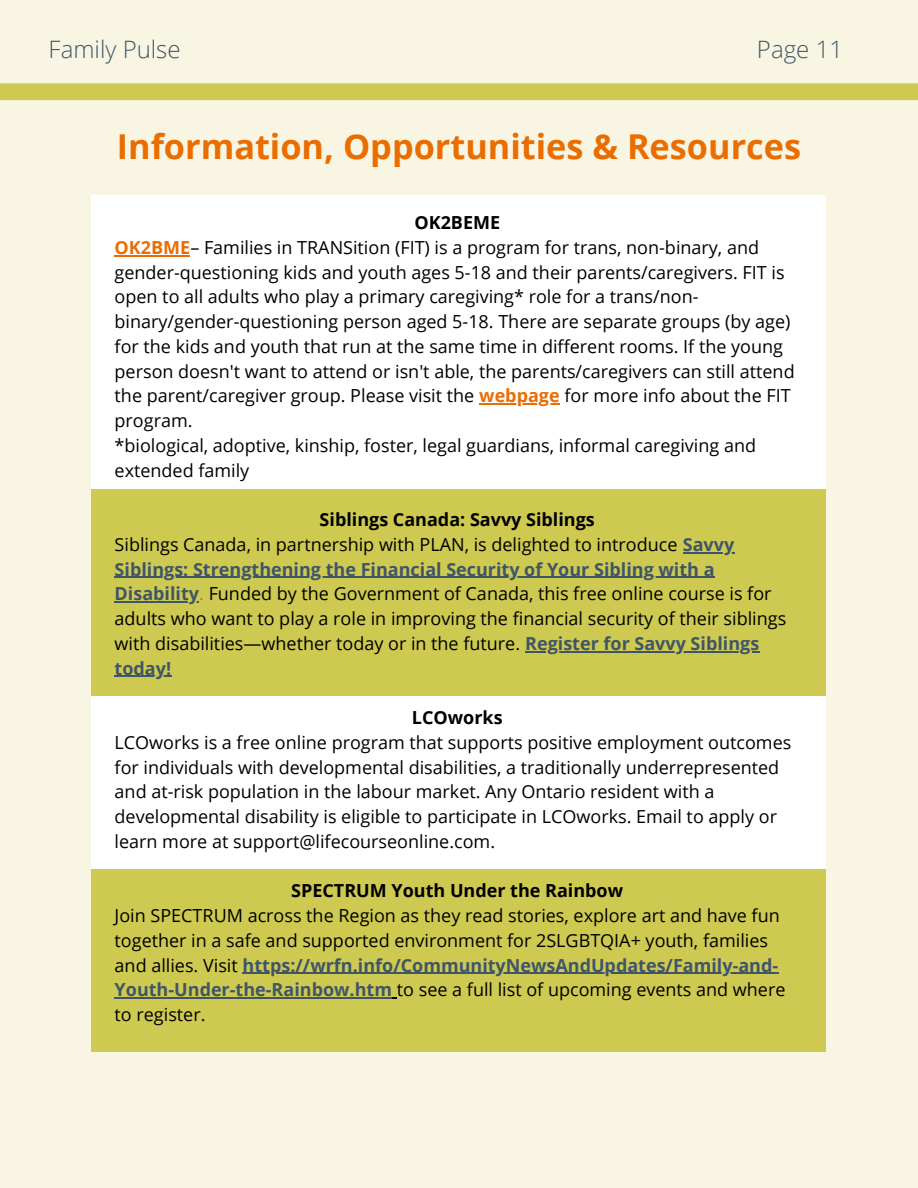
<style>
.page{position:relative;width:918px;height:1188px;background:#f8f6e3}
.page>*{position:absolute;margin:0;border:0;box-sizing:border-box;transform-origin:0 0}
.t1{font:700 34.35px "Open Sans";color:#eb6d00}
.t2{font:300 24px "Open Sans";color:#3f5568}
.t3{font:18px/24.8px "Open Sans";color:#000}
.t4{font:700 18px "Open Sans";color:#000}
.s1{font-weight:700;color:#eb6d00}
.s2{font-weight:700;color:#3f5568}
.s3{color:#eb6d00}
</style>
<div class="page">
<div style="left:0;top:83px;width:918px;height:17px;background:#cec951"></div>
<div style="left:92px;top:489px;width:734px;height:219px;background:#cec951"></div>
<div style="left:92px;top:696px;width:734px;height:173px;background:#fff"></div>
<div style="left:92px;top:195px;width:734px;height:294px;background:#fff"></div>
<div style="left:92px;top:869px;width:734px;height:183px;background:#cec951"></div>
<hr style="left:115px;top:255px;width:75px;height:1px;background:#eb6d00">
<hr style="left:479px;top:403px;width:81px;height:2px;background:#eb6d00">
<hr style="left:683px;top:552px;width:51px;height:1px;background:#3f5568">
<hr style="left:115px;top:577px;width:600px;height:1px;background:#3f5568">
<hr style="left:115px;top:601px;width:84px;height:2px;background:#3f5568">
<hr style="left:525px;top:651px;width:235px;height:1px;background:#3f5568">
<hr style="left:115px;top:676px;width:51px;height:1px;background:#3f5568">
<hr style="left:243px;top:973px;width:536px;height:1px;background:#3f5568">
<hr style="left:115px;top:997px;width:277px;height:2px;background:#3f5568">
<p class="t2" style="left:49px;top:33px;width:133px">Family Pulse</p>
<p class="t2" style="left:757px;top:33px;width:88px">Page 11</p>
<p class="t1" style="left:117px;top:123px;width:686px">Information, Opportunities &amp; Resources</p>
<p class="t4" style="left:414px;top:210px;width:87px">OK2BEME</p>
<p class="t3" style="left:115px;top:234px;width:682px"><span class="s1">OK2BME</span>– Families in TRANSition (FIT) is a program for trans, non-binary, and gender-questioning kids and youth ages 5-18 and their parents/caregivers. FIT is open to all adults who play a primary caregiving* role for a trans/non&shy;binary/gender-questioning person aged 5-18. There are separate groups (by age) for the kids and youth that run at the same time in different rooms. If the young person doesn't want to attend or isn't able, the parents/caregivers can still attend the parent/caregiver group. Please visit the <span class="s1">webpage</span> for more info about the FIT program.</p>
<p class="t3" style="left:115px;top:432px;width:643px">*biological, adoptive, kinship, foster, legal guardians, informal caregiving and extended family</p>
<p class="t4" style="left:320px;top:507px;width:277px">Siblings Canada: Savvy Siblings</p>
<p class="t3" style="left:115px;top:531px;width:673px">Siblings Canada, in partnership with PLAN, is delighted to introduce <span class="s2">Savvy Siblings: Strengthening the Financial Security of Your Sibling with a Disability</span><span class="s3">.</span> Funded by the Government of Canada, this free online course is for adults who want to play a role in improving the financial security of their siblings with disabilities—whether today or in the future. <span class="s2">Register for Savvy Siblings today!</span></p>
<p class="t4" style="left:412px;top:705px;width:92px">LCOworks</p>
<p class="t3" style="left:115px;top:729px;width:678px">LCOworks is a free online program that supports positive employment outcomes for individuals with developmental disabilities, a traditionally underrepresented and at-risk population in the labour market. Any Ontario resident with a developmental disability is eligible to participate in LCOworks. Email to apply or learn more at support@lifecourseonline.com.</p>
<p class="t4" style="left:291px;top:878px;width:333px">SPECTRUM Youth Under the Rainbow</p>
<p class="t3" style="left:115px;top:903px;width:672px">Join SPECTRUM across the Region as they read stories, explore art and have fun together in a safe and supported environment for 2SLGBTQIA+ youth, families and allies. Visit <span class="s2">https://wrfn.info/CommunityNewsAndUpdates/Family-and-Youth-Under-the-Rainbow.htm</span> to see a full list of upcoming events and where to register.</p>
</div>
